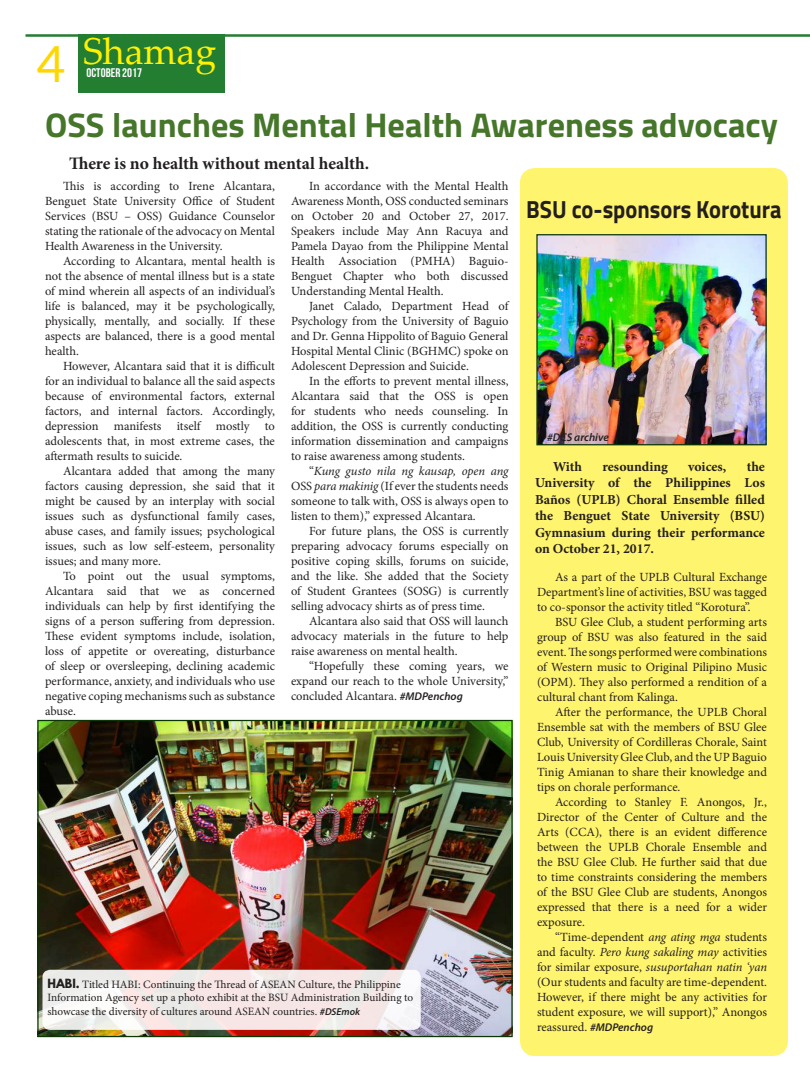
<style>
.page{position:relative;width:810px;height:1080px;background:#fff}
.page>*{position:absolute;margin:0;border:0;box-sizing:border-box;transform-origin:0 0}
.t1{font:37.5px "Palatino Linotype";color:#fff101}
.t2{font:700 34.25px "Titillium Web";color:#45762a}
.t3{font:700 24.75px "Titillium Web";color:#231f20;scale:.9 1}
.t4{font:700 17.5px "Minion Pro";color:#231f20}
.t5{font:700 13.75px/16.5px "Minion Pro";color:#231f20;text-align:justify}
.t6{font:12.5px/15px "Minion Pro";color:#231f20;text-align:justify}
.t7{font:12.5px "Bebas Neue";color:#fff}
.t8{font:11.25px/13.5px "Minion Pro";letter-spacing:-.005em;color:#231f20}
.t9{font:italic 600 11.25px "Myriad Pro";color:#231f20}
.s1{font-family:"Aleo";font-size:50px;color:#fed702}
.s2{font-style:italic}
.s3{font-family:"Myriad Pro";font-weight:600;font-style:italic;font-size:11.25px}
.s4{font-family:"League Spartan";font-weight:700}
.s5{font-family:"Myriad Pro";font-weight:600;font-style:italic;font-size:10px}
</style>
<div class="page">
<hr style="left:25px;top:34px;width:785px;height:3px;background:#237e32">
<div style="left:78px;top:34px;width:147px;height:59px;background:#237e32"></div>
<img style="left:39px;top:722px;width:472px;height:313px">
<div style="left:37px;top:720px;width:476px;height:317px;border:1px solid #0b3502"></div>
<svg style="left:42px;top:970px;width:379px;height:60px;fill:#f6e8e6"></svg>
<div style="left:520px;top:168px;width:268px;height:888px;background:#fff46d;border-radius:15px"></div>
<img style="left:538px;top:236px;width:227px;height:207px">
<div style="left:536px;top:234px;width:231px;height:211px;border:1px solid #0b3502"></div>
<h1 class="t1" style="left:36px;top:25px;width:182px"><span class="s1">4</span> Shamag</h1>
<p class="t7" style="left:86px;top:66px;width:57px">OCTOBER 2017</p>
<h2 class="t2" style="left:45px;top:99px;width:735px">OSS launches Mental Health Awareness advocacy</h2>
<h3 class="t4" style="left:69px;top:151px;width:302px">There is no health without mental health.</h3>
<p class="t6" style="left:291px;top:178px;width:219px;text-indent:18px">In accordance with the Mental Health Awareness Month, OSS conducted seminars on October 20 and October 27, 2017.<br>Speakers include May Ann Racuya and Pamela Dayao from the Philippine Mental Health Association (PMHA) Baguio-Benguet Chapter who both discussed Understanding Mental Health.</p>
<p class="t6" style="left:291px;top:298px;width:219px;text-indent:18px">Janet Calado, Department Head of Psychology from the University of Baguio and Dr. Genna Hippolito of Baguio General Hospital Mental Clinic (BGHMC) spoke on Adolescent Depression and Suicide.</p>
<p class="t6" style="left:291px;top:373px;width:219px;text-indent:18px">In the efforts to prevent mental illness, Alcantara said that the OSS is open for students who needs counseling. In addition, the OSS is currently conducting information dissemination and campaigns to raise awareness among students.</p>
<p class="t6" style="left:291px;top:463px;width:219px;text-indent:18px">“<span class="s2">Kung gusto nila ng kausap, open ang </span>OSS <span class="s2">para makinig</span> (If ever the students needs someone to talk with, OSS is always open to listen to them),” expressed Alcantara.</p>
<p class="t6" style="left:291px;top:523px;width:219px;text-indent:18px">For future plans, the OSS is currently preparing advocacy forums especially on positive coping skills, forums on suicide, and the like. She added that the Society of Student Grantees (SOSG) is currently selling advocacy shirts as of press time.</p>
<p class="t6" style="left:291px;top:613px;width:219px;text-indent:18px">Alcantara also said that OSS will launch advocacy materials in the future to help raise awareness on mental health.</p>
<p class="t6" style="left:291px;top:658px;width:219px;text-indent:18px">“Hopefully these coming years, we expand our reach to the whole University,” concluded Alcantara. <span class="s3">#MDPenchog</span></p>
<p class="t6" style="left:45px;top:178px;width:232px;text-indent:18px">This is according to Irene Alcantara, Benguet State University Office of Student Services (BSU – OSS) Guidance Counselor stating the rationale of the advocacy on Mental Health Awareness in the University.</p>
<p class="t6" style="left:45px;top:253px;width:232px;text-indent:18px">According to Alcantara, mental health is not the absence of mental illness but is a state of mind wherein all aspects of an individual’s life is balanced, may it be psychologically, physically, mentally, and socially. If these aspects are balanced, there is a good mental health.</p>
<p class="t6" style="left:45px;top:358px;width:232px;text-indent:18px">However, Alcantara said that it is difficult for an individual to balance all the said aspects because of environmental factors, external factors, and internal factors. Accordingly, depression manifests itself mostly to adolescents that, in most extreme cases, the aftermath results to suicide.</p>
<p class="t6" style="left:45px;top:463px;width:232px;text-indent:18px">Alcantara added that among the many factors causing depression, she said that it might be caused by an interplay with social issues such as dysfunctional family cases, abuse cases, and family issues; psychological issues, such as low self-esteem, personality issues; and many more.</p>
<p class="t6" style="left:45px;top:568px;width:232px;text-indent:18px">To point out the usual symptoms, Alcantara said that we as concerned individuals can help by first identifying the signs of a person suffering from depression.<br>These evident symptoms include, isolation, loss of appetite or overeating, disturbance of sleep or oversleeping, declining academic performance, anxiety, and individuals who use negative coping mechanisms such as substance abuse.</p>
<p class="t8" style="left:48px;top:978px;width:367px"><span class="s4">HABI.</span> Titled HABI: Continuing the Thread of ASEAN Culture, the Philippine<br>Information Agency set up a photo exhibit at the BSU Administration Building to showcase the diversity of cultures around ASEAN countries. <span class="s5">#DSEmok</span></p>
<h3 class="t3" style="left:526px;top:190px;width:285px">BSU co-sponsors Korotura</h3>
<p class="t9" style="left:547px;top:430px;width:63px">#DCS archive</p>
<p class="t5" style="left:535px;top:458px;width:232px;text-indent:212px">the University of the Philippines Los Baños (UPLB) Choral Ensemble filled the Benguet State University (BSU)<br>Gymnasium during their performance on October 21, 2017.</p>
<p class="t5" style="left:553px;top:458px;width:31px">With</p>
<p class="t5" style="left:603px;top:458px;width:67px">resounding</p>
<p class="t5" style="left:688px;top:458px;width:40px">voices,</p>
<p class="t6" style="left:537px;top:570px;width:232px;text-indent:18px">As a part of the UPLB Cultural Exchange Department’s line of activities, BSU was tagged to co-sponsor the activity titled “Korotura”.</p>
<p class="t6" style="left:537px;top:615px;width:232px;text-indent:18px">BSU Glee Club, a student performing arts group of BSU was also featured in the said event. The songs performed were combinations of Western music to Original Pilipino Music (OPM). They also performed a rendition of a cultural chant from Kalinga.</p>
<p class="t6" style="left:537px;top:705px;width:232px;text-indent:18px">After the performance, the UPLB Choral Ensemble sat with the members of BSU Glee Club, University of Cordilleras Chorale, Saint Louis University Glee Club, and the UP Baguio Tinig Amianan to share their knowledge and tips on chorale performance.</p>
<p class="t6" style="left:537px;top:795px;width:232px;text-indent:18px">According to Stanley F. Anongos, Jr., Director of the Center of Culture and the Arts (CCA), there is an evident difference between the UPLB Chorale Ensemble and the BSU Glee Club. He further said that due to time constraints considering the members of the BSU Glee Club are students, Anongos expressed that there is a need for a wider exposure.</p>
<p class="t6" style="left:537px;top:930px;width:232px;text-indent:18px">“Time-dependent <span class="s2">ang ating mga</span> students and faculty. <span class="s2">Pero kung sakaling may</span> activities for similar exposure, <span class="s2">susuportahan natin ‘yan </span>(Our students and faculty are time-dependent.<br>However, if there might be any activities for student exposure, we will support),” Anongos reassured. <span class="s3">#MDPenchog</span></p>
</div>
